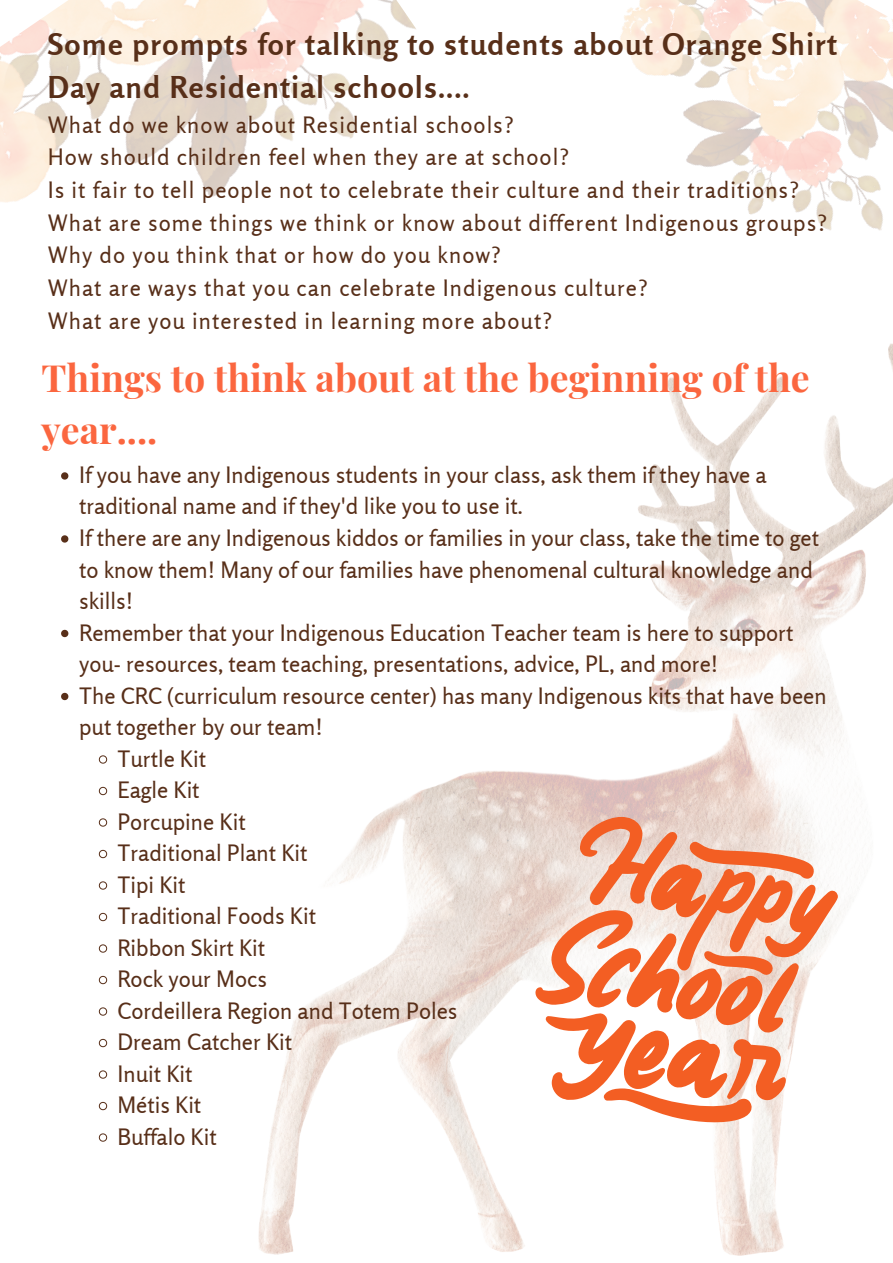
<style>
.page{position:relative;width:893px;height:1263px;background:#fff}
.page>*{position:absolute;margin:0;border:0;box-sizing:border-box;transform-origin:0 0}
.t1{font:700 37.5px/52.3px "Playfair Display";color:#fb663f}
.t2{font:700 30px/43.3px "Rosario";letter-spacing:.045em;color:#582f19}
.t3{font:22.5px/31.5px "Rosario";color:#582f19}
.t4{font:22.5px/32.6px "Rosario";letter-spacing:.045em;color:#582f19}
</style>
<div class="page">
<img style="left:0;top:0;width:416px;height:203px">
<img style="left:620px;top:0;width:273px;height:231px">
<img style="left:258px;top:343px;width:635px;height:912px">
<svg style="left:61px;top:472px;width:7px;height:8px"></svg>
<svg style="left:61px;top:535px;width:7px;height:8px"></svg>
<svg style="left:61px;top:630px;width:7px;height:7px"></svg>
<svg style="left:61px;top:693px;width:7px;height:7px"></svg>
<svg style="left:99px;top:755px;width:8px;height:9px"></svg>
<svg style="left:99px;top:787px;width:8px;height:8px"></svg>
<svg style="left:99px;top:818px;width:8px;height:9px"></svg>
<svg style="left:99px;top:850px;width:8px;height:8px"></svg>
<svg style="left:99px;top:881px;width:8px;height:9px"></svg>
<svg style="left:99px;top:913px;width:8px;height:8px"></svg>
<svg style="left:99px;top:944px;width:8px;height:9px"></svg>
<svg style="left:99px;top:976px;width:8px;height:8px"></svg>
<svg style="left:99px;top:1007px;width:8px;height:9px"></svg>
<svg style="left:99px;top:1039px;width:8px;height:8px"></svg>
<svg style="left:99px;top:1070px;width:8px;height:9px"></svg>
<svg style="left:99px;top:1102px;width:8px;height:8px"></svg>
<svg style="left:99px;top:1133px;width:8px;height:9px"></svg>
<svg style="left:516px;top:806px;width:329px;height:334px"></svg>
<p class="t2" style="left:48px;top:22px;width:790px">Some prompts for talking to students about Orange Shirt<br>Day and Residential schools....</p>
<p class="t4" style="left:48px;top:108px;width:468px">What do we know about Residential schools?</p>
<p class="t4" style="left:48px;top:141px;width:523px">How should children feel when they are at school?</p>
<p class="t4" style="left:48px;top:173px;width:753px">Is it fair to tell people not to celebrate their culture and their traditions?</p>
<p class="t4" style="left:48px;top:206px;width:781px">What are some things we think or know about different Indigenous groups?<br>Why do you think that or how do you know?</p>
<p class="t4" style="left:48px;top:271px;width:602px">What are ways that you can celebrate Indigenous culture?</p>
<p class="t4" style="left:48px;top:304px;width:506px">What are you interested in learning more about?</p>
<p class="t1" style="left:41px;top:350px;width:770px">Things to think about at the beginning of the year....</p>
<p class="t3" style="left:79px;top:459px;width:689px">If you have any Indigenous students in your class, ask them if they have a traditional name and if they'd like you to use it.</p>
<p class="t3" style="left:79px;top:522px;width:741px">If there are any Indigenous kiddos or families in your class, take the time to get to know them! Many of our families have phenomenal cultural knowledge and skills!</p>
<p class="t3" style="left:79px;top:616px;width:716px">Remember that your Indigenous Education Teacher team is here to support you- resources, team teaching, presentations, advice, PL, and more!</p>
<p class="t3" style="left:79px;top:679px;width:749px">The CRC (curriculum resource center) has many Indigenous kits that have been put together by our team!</p>
<p class="t3" style="left:117px;top:742px;width:90px">Turtle Kit</p>
<p class="t3" style="left:117px;top:774px;width:84px">Eagle Kit</p>
<p class="t3" style="left:117px;top:805px;width:130px">Porcupine Kit</p>
<p class="t3" style="left:117px;top:837px;width:192px">Traditional Plant Kit</p>
<p class="t3" style="left:117px;top:868px;width:70px">Tipi Kit</p>
<p class="t3" style="left:117px;top:900px;width:200px">Traditional Foods Kit</p>
<p class="t3" style="left:117px;top:931px;width:149px">Ribbon Skirt Kit</p>
<h1 class="t3" style="left:117px;top:963px;width:151px">Rock your Mocs</h1>
<p class="t3" style="left:117px;top:994px;width:342px">Cordeillera Region and Totem Poles</p>
<p class="t3" style="left:117px;top:1026px;width:176px">Dream Catcher Kit</p>
<p class="t3" style="left:117px;top:1057px;width:77px">Inuit Kit</p>
<p class="t3" style="left:117px;top:1089px;width:85px">Métis Kit</p>
<p class="t3" style="left:117px;top:1120px;width:101px">Buffalo Kit</p>
</div>
